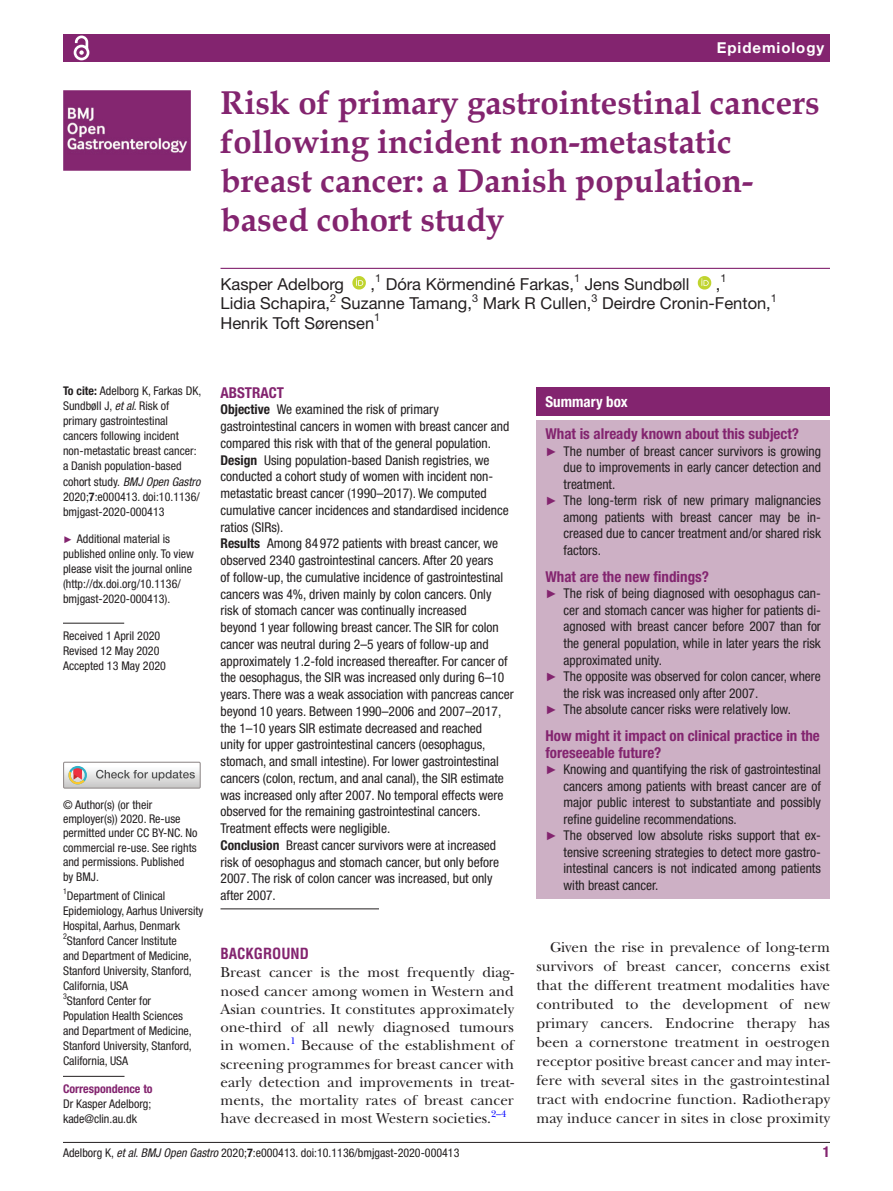
<style>
.page{position:relative;width:893px;height:1191px;background:#fff}
.page>*{position:absolute;margin:0;border:0;box-sizing:border-box;transform-origin:0 0}
.t1{font:700 33px/39px "Book Antiqua";color:#83246f}
.t2{font:16.5px "Helvetica Neue LT Std";color:#231f20}
.t3{font:15px/19px "New Baskerville";color:#231f20;text-align:justify}
.t4{font:700 condensed 15px/16.5px "Helvetica Neue LT Std";color:#83246f}
.t5{font:700 15px "Helvetica Neue LT Std";letter-spacing:.065em;color:#fff}
.t6{font:700 condensed 15px "Helvetica Neue LT Std";color:#fff}
.t7{font:700 condensed 15px "Helvetica LT Std";color:#83246f}
.t8{font:condensed 13.5px/16.8px "Helvetica Neue LT Std";color:#231f20}
.t9{font:condensed 12px/15px "Helvetica Neue LT Std";color:#231f20}
.t10{font:700 condensed 12px "Helvetica Neue LT Std";color:#83246f}
.t11{font:10.95px "Helvetica Neue LT Std";color:#231f20}
.t12{font:9.9px "New Baskerville";color:#00f}
.t13{font:condensed 7.95px "Helvetica Neue LT Std";color:#231f20}
.s1{font-weight:700}
.s2{font-style:italic}
.s3{font-family:"Arial";font-stretch:normal;font-size:9.75px;color:#83246f}
.s4{font-family:"Arial";font-stretch:normal;font-size:12px;color:#83246f}
</style>
<div class="page">
<hr style="left:63px;top:1142px;width:767px;height:1px;background:#231f20">
<div style="left:63px;top:34px;width:767px;height:28px;background:#83246f"></div>
<svg style="left:73px;top:35px;width:17px;height:26px"></svg>
<hr style="left:220px;top:268px;width:610px;height:1px;background:#83246f">
<svg style="left:352px;top:276px;width:14px;height:13px"></svg>
<svg style="left:698px;top:276px;width:13px;height:13px"></svg>
<hr style="left:63px;top:623px;width:61px;height:1px;background:#231f20">
<hr style="left:63px;top:1076px;width:61px;height:1px;background:#231f20">
<img style="left:63px;top:90px;width:127px;height:81px">
<div style="left:63px;top:761px;width:138px;height:27px;border:1px solid #969090"></div>
<svg style="left:64px;top:762px;width:136px;height:26px"></svg>
<div style="left:536px;top:387px;width:294px;height:28px;background:#83246f"></div>
<div style="left:536px;top:420px;width:294px;height:478px;background:#cdb0c5"></div>
<hr style="left:220px;top:908px;width:159px;height:1px;background:#231f20">
<p class="t5" style="left:717px;top:39px;width:109px">Epidemiology</p>
<h1 class="t1" style="left:220px;top:83px;width:601px">Risk of primary gastrointestinal cancers following incident non-metastatic breast cancer: a Danish population&shy;based cohort study</h1>
<p class="t2" style="left:220px;top:274px;width:125px">Kasper Adelborg</p>
<p class="t2" style="left:370px;top:274px;width:6px">,</p>
<p class="t11" style="left:375px;top:272px;width:8px">1</p>
<p class="t2" style="left:386px;top:274px;width:190px">Dóra Körmendiné Farkas,</p>
<p class="t11" style="left:574px;top:272px;width:8px">1</p>
<p class="t2" style="left:585px;top:274px;width:106px">Jens Sundbøll</p>
<p class="t2" style="left:716px;top:274px;width:6px">,</p>
<p class="t11" style="left:720px;top:272px;width:8px">1</p>
<p class="t2" style="left:221px;top:293px;width:111px">Lidia Schapira,</p>
<p class="t11" style="left:330px;top:291px;width:8px">2</p>
<p class="t2" style="left:341px;top:293px;width:133px">Suzanne Tamang,</p>
<p class="t11" style="left:472px;top:291px;width:8px">3</p>
<p class="t2" style="left:483px;top:293px;width:110px">Mark R Cullen,</p>
<p class="t11" style="left:591px;top:291px;width:8px">3</p>
<p class="t2" style="left:602px;top:293px;width:170px">Deirdre Cronin-Fenton,</p>
<p class="t11" style="left:771px;top:291px;width:8px">1</p>
<p class="t2" style="left:221px;top:313px;width:155px">Henrik Toft Sørensen</p>
<p class="t11" style="left:374px;top:311px;width:8px">1</p>
<p class="t9" style="left:63px;top:383px;width:140px"><span class="s1">To cite:</span> Adelborg K, Farkas DK,<br>Sundbøll J, <span class="s2">et al</span>. Risk of primary gastrointestinal cancers following incident non-metastatic breast cancer: a Danish population-based cohort study. <span class="s2">BMJ Open Gastro<br></span>2020;<span class="s1">7</span>:e000413. doi:10.1136/ bmjgast-2020-000413</p>
<p class="t9" style="left:63px;top:530px;width:133px"><span class="s3">►</span> Additional material is published online only. To view please visit the journal online (http://dx.doi.org/10.1136/ bmjgast-2020-000413).</p>
<p class="t9" style="left:63px;top:628px;width:104px">Received 1 April 2020<br>Revised 12 May 2020<br>Accepted 13 May 2020</p>
<p class="t9" style="left:63px;top:797px;width:136px;line-height:14.4px">© Author(s) (or their employer(s)) 2020. Re-use permitted under CC BY-NC. No commercial re-use. See rights and permissions. Published by BMJ.</p>
<p class="t9" style="left:63px;top:888px;width:142px"><sup>1</sup>Department of Clinical<br>Epidemiology, Aarhus University<br>Hospital, Aarhus, Denmark<br><sup>2</sup>Stanford Cancer Institute<br>and Department of Medicine,<br>Stanford University, Stanford,<br>California, USA</p>
<p class="t13" style="left:63px;top:992px;width:5px">3</p>
<p class="t9" style="left:63px;top:993px;width:130px;text-indent:4px">Stanford Center for<br>Population Health Sciences and Department of Medicine,<br>Stanford University, Stanford,<br>California, USA</p>
<p class="t10" style="left:63px;top:1081px;width:91px">Correspondence to</p>
<p class="t9" style="left:63px;top:1096px;width:90px">Dr Kasper Adelborg; kade@clin.au.dk</p>
<p class="t4" style="left:220px;top:384px;width:49px">Abstract</p>
<p class="t8" style="left:220px;top:401px;width:295px"><span class="s1">Objective</span> We examined the risk of primary gastrointestinal cancers in women with breast cancer and compared this risk with that of the general population.<br><span class="s1">Design</span> Using population-based Danish registries, we conducted a cohort study of women with incident non&shy;metastatic breast cancer (1990–2017). We computed cumulative cancer incidences and standardised incidence ratios (SIRs).<br><span class="s1">Results</span> Among 84 972 patients with breast cancer, we observed 2340 gastrointestinal cancers. After 20 years<br>of follow-up, the cumulative incidence of gastrointestinal cancers was 4%, driven mainly by colon cancers. Only<br>risk of stomach cancer was continually increased<br>beyond 1 year following breast cancer. The SIR for colon cancer was neutral during 2–5 years of follow-up and approximately 1.2-fold increased thereafter. For cancer of the oesophagus, the SIR was increased only during 6–10 years. There was a weak association with pancreas cancer beyond 10 years. Between 1990–2006 and 2007–2017, the 1–10 years SIR estimate decreased and reached<br>unity for upper gastrointestinal cancers (oesophagus, stomach, and small intestine). For lower gastrointestinal cancers (colon, rectum, and anal canal), the SIR estimate was increased only after 2007. No temporal effects were observed for the remaining gastrointestinal cancers.<br>Treatment effects were negligible.<br><span class="s1">Conclusion</span> Breast cancer survivors were at increased risk of oesophagus and stomach cancer, but only before 2007. The risk of colon cancer was increased, but only after 2007.</p>
<p class="t7" style="left:220px;top:944px;width:90px">BACKGROUND</p>
<p class="t3" style="left:220px;top:963px;width:295px;line-height:18.3px">Breast cancer is the most frequently diag&shy;nosed cancer among women in Western and Asian countries. It constitutes approximately one-third of all newly diagnosed tumours in women.</p>
<p class="t12" style="left:290px;top:1034px;width:7px">1</p>
<p class="t3" style="left:221px;top:1036px;width:295px;line-height:18.3px;text-indent:81px">Because of the establishment of screening programmes for breast cancer with early detection and improvements in treat&shy;ments, the mortality rates of breast cancer have decreased in most Western societies.</p>
<p class="t12" style="left:491px;top:1107px;width:17px">2–4</p>
<p class="t6" style="left:545px;top:392px;width:84px">Summary box</p>
<p class="t4" style="left:545px;top:425px;width:255px">What is already known about this subject?</p>
<p class="t8" style="left:545px;top:443px;width:277px"><span class="s4">►</span> The number of breast cancer survivors is growing</p>
<p class="t8" style="left:563px;top:459px;width:259px">due to improvements in early cancer detection and</p>
<p class="t8" style="left:563px;top:475px;width:53px">treatment.</p>
<p class="t8" style="left:545px;top:492px;width:277px"><span class="s4">►</span> The long-term risk of new primary malignancies</p>
<p class="t8" style="left:563px;top:508px;width:259px">among patients with breast cancer may be in-</p>
<p class="t8" style="left:563px;top:525px;width:259px">creased due to cancer treatment and/or shared risk</p>
<p class="t8" style="left:563px;top:541px;width:39px">factors.</p>
<p class="t4" style="left:545px;top:568px;width:165px">What are the new findings?</p>
<p class="t8" style="left:545px;top:585px;width:277px"><span class="s4">►</span> The risk of being diagnosed with oesophagus can-</p>
<p class="t8" style="left:563px;top:601px;width:259px">cer and stomach cancer was higher for patients di-</p>
<p class="t8" style="left:563px;top:618px;width:259px">agnosed with breast cancer before 2007 than for</p>
<p class="t8" style="left:563px;top:634px;width:259px">the general population, while in later years the risk</p>
<p class="t8" style="left:563px;top:651px;width:100px">approximated unity.</p>
<p class="t8" style="left:545px;top:668px;width:277px"><span class="s4">►</span> The opposite was observed for colon cancer, where</p>
<p class="t8" style="left:563px;top:684px;width:196px">the risk was increased only after 2007.</p>
<p class="t8" style="left:545px;top:701px;width:247px"><span class="s4">►</span> The absolute cancer risks were relatively low.</p>
<p class="t4" style="left:545px;top:727px;width:276px">How might it impact on clinical practice in the foreseeable future?</p>
<p class="t8" style="left:545px;top:761px;width:277px"><span class="s4">►</span> Knowing and quantifying the risk of gastrointestinal</p>
<p class="t8" style="left:563px;top:777px;width:259px">cancers among patients with breast cancer are of</p>
<p class="t8" style="left:563px;top:793px;width:259px">major public interest to substantiate and possibly</p>
<p class="t8" style="left:563px;top:810px;width:175px">refine guideline recommendations.</p>
<p class="t8" style="left:545px;top:827px;width:277px"><span class="s4">►</span> The observed low absolute risks support that ex-</p>
<p class="t8" style="left:563px;top:843px;width:259px">tensive screening strategies to detect more gastro-</p>
<p class="t8" style="left:563px;top:859px;width:259px">intestinal cancers is not indicated among patients</p>
<p class="t8" style="left:563px;top:876px;width:96px">with breast cancer.</p>
<p class="t3" style="left:536px;top:937px;width:295px;text-indent:14px">Given the rise in prevalence of long-term survivors of breast cancer, concerns exist that the different treatment modalities have contributed to the development of new primary cancers. Endocrine therapy has been a cornerstone treatment in oestrogen receptor positive breast cancer and may inter&shy;fere with several sites in the gastrointestinal tract with endocrine function. Radiotherapy may induce cancer in sites in close proximity</p>
<p class="t9" style="left:63px;top:1145px;width:398px">Adelborg K, <span class="s2">et al</span>. <span class="s2">BMJ Open Gastro</span> 2020;<span class="s1">7</span>:e000413. doi:10.1136/bmjgast-2020-000413</p>
<p class="t4" style="left:823px;top:1143px;width:9px">1</p>
</div>
